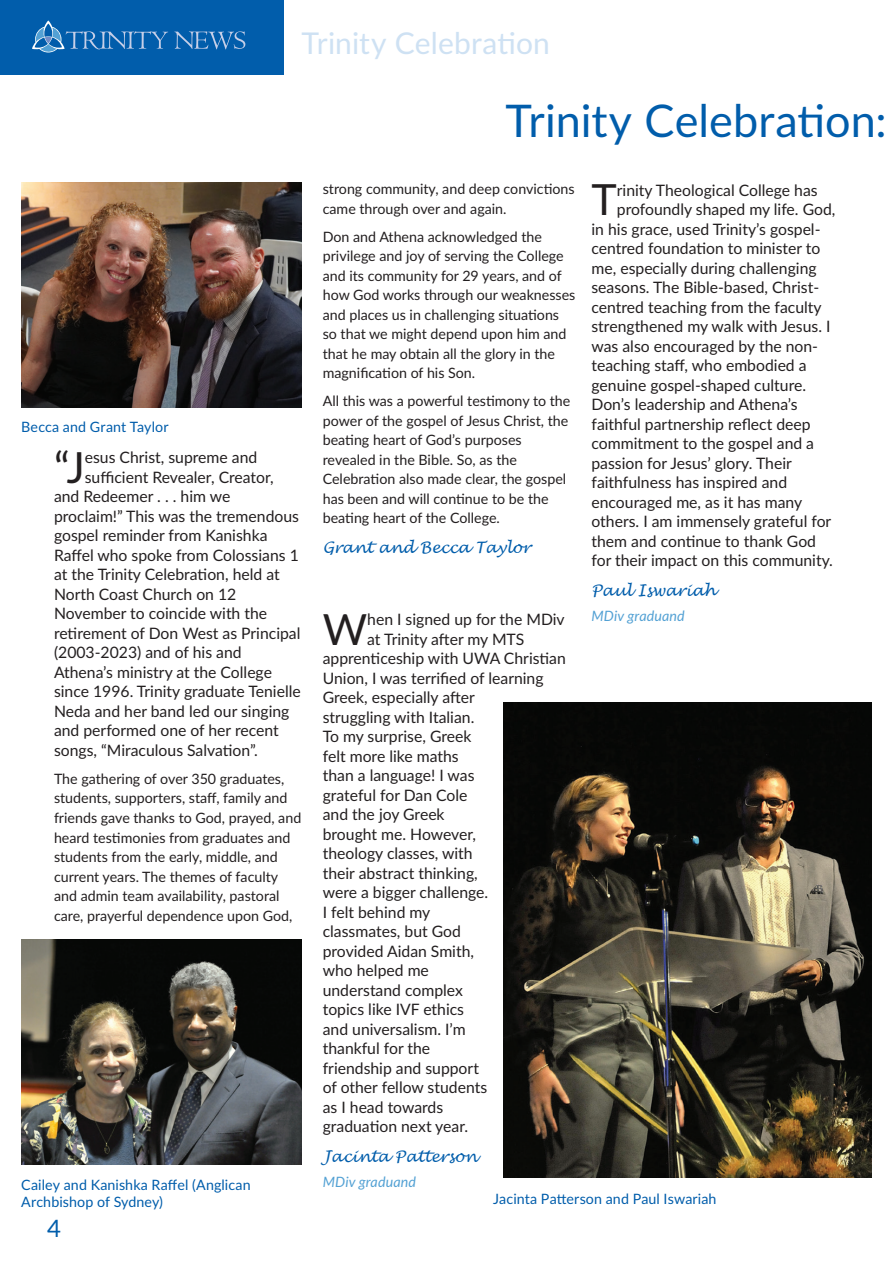
<style>
.page{position:relative;width:893px;height:1263px;background:#fff}
.page>*{position:absolute;margin:0;border:0;box-sizing:border-box;transform-origin:0 0}
.Main_Headings{font:45px "Lato";color:#015dab}
.First_Para{font:42.9px "Lato";color:#231f20}
.Section_Header{font:30px "Lato";letter-spacing:.005em;color:#cee1f3}
.t1{font:24px "Lato";color:#015dab}
.First_Para-2{font:15.75px "Lato";color:#231f20}
.Author_Signature{font:italic 15.75px "Lucida Handwriting";color:#015dab}
.Body_Text{font:14.25px/19.5px "Lato";color:#231f20}
.captions{font:14.25px/17.1px "Lato";letter-spacing:.01em;color:#015dab}
.Author_caption{font:italic 14.25px "Lato";letter-spacing:.01em;color:#53a1d4}
</style>
<div class="page">
<div style="left:0;top:0;width:284px;height:74px;background:#015dab"></div>
<svg style="left:32px;top:20px;width:213px;height:33px"></svg>
<img style="left:21px;top:940px;width:280px;height:224px">
<img style="left:503px;top:702px;width:369px;height:475px">
<img style="left:21px;top:183px;width:280px;height:225px">
<p class="Section_Header" style="left:301px;top:22px;width:250px">Trinity Celebration</p>
<p class="captions" style="left:21px;top:418px;width:149px">Becca and Grant Taylor</p>
<p class="First_Para" style="left:54px;top:437px;width:32px">“J</p>
<p class="First_Para-2" style="left:85px;top:446px;width:174px">esus Christ, supreme and</p>
<p class="First_Para-2" style="left:85px;top:466px;width:191px">sufficient Revealer, Creator,</p>
<p class="First_Para-2" style="left:54px;top:485px;width:178px">and Redeemer . . . him we</p>
<p class="First_Para-2" style="left:54px;top:505px;width:247px">proclaim!” This was the tremendous</p>
<p class="First_Para-2" style="left:54px;top:524px;width:215px">gospel reminder from Kanishka</p>
<p class="First_Para-2" style="left:54px;top:544px;width:246px">Raffel who spoke from Colossians 1</p>
<p class="First_Para-2" style="left:54px;top:563px;width:227px">at the Trinity Celebration, held at</p>
<p class="First_Para-2" style="left:54px;top:583px;width:184px">North Coast Church on 12</p>
<p class="First_Para-2" style="left:54px;top:602px;width:215px">November to coincide with the</p>
<p class="First_Para-2" style="left:54px;top:622px;width:248px">retirement of Don West as Principal</p>
<p class="First_Para-2" style="left:54px;top:641px;width:189px">(2003-2023) and of his and</p>
<p class="First_Para-2" style="left:54px;top:661px;width:220px">Athena’s ministry at the College</p>
<p class="First_Para-2" style="left:54px;top:680px;width:248px">since 1996. Trinity graduate Tenielle</p>
<p class="First_Para-2" style="left:54px;top:700px;width:237px">Neda and her band led our singing</p>
<p class="First_Para-2" style="left:54px;top:719px;width:226px">and performed one of her recent</p>
<p class="First_Para-2" style="left:54px;top:739px;width:205px">songs, “Miraculous Salvation”.</p>
<p class="Body_Text" style="left:54px;top:768px;width:249px">The gathering of over 350 graduates, students, supporters, staff, family and friends gave thanks to God, prayed, and heard testimonies from graduates and students from the early, middle, and current years. The themes of faculty and admin team availability, pastoral care, prayerful dependence upon God,</p>
<p class="captions" style="left:21px;top:1175px;width:231px">Cailey and Kanishka Raffel (Anglican<br>Archbishop of Sydney)</p>
<h3 class="t1" style="left:47px;top:1211px;width:15px">4</h3>
<p class="Main_Headings" style="left:505px;top:89px;width:383px">Trinity Celebration:</p>
<p class="Body_Text" style="left:323px;top:179px;width:253px">strong community, and deep convictions came through over and again.</p>
<p class="Body_Text" style="left:323px;top:226px;width:254px">Don and Athena acknowledged the privilege and joy of serving the College and its community for 29 years, and of how God works through our weaknesses and places us in challenging situations so that we might depend upon him and that he may obtain all the glory in the magnification of his Son.</p>
<p class="Body_Text" style="left:323px;top:391px;width:249px">All this was a powerful testimony to the power of the gospel of Jesus Christ, the beating heart of God’s purposes revealed in the Bible. So, as the Celebration also made clear, the gospel has been and will continue to be the beating heart of the College.</p>
<p class="Author_Signature" style="left:323px;top:538px;width:209px">Grant and Becca Taylor</p>
<p class="First_Para" style="left:323px;top:598px;width:46px">W</p>
<p class="First_Para-2" style="left:367px;top:608px;width:199px">hen I signed up for the MDiv</p>
<p class="First_Para-2" style="left:367px;top:627px;width:159px">at Trinity after my MTS</p>
<p class="First_Para-2" style="left:323px;top:647px;width:245px">apprenticeship with UWA Christian</p>
<p class="First_Para-2" style="left:323px;top:666px;width:222px">Union, I was terrified of learning</p>
<p class="First_Para-2" style="left:323px;top:686px;width:154px">Greek, especially after</p>
<p class="First_Para-2" style="left:323px;top:705px;width:153px">struggling with Italian.</p>
<p class="First_Para-2" style="left:323px;top:725px;width:150px">To my surprise, Greek</p>
<p class="First_Para-2" style="left:323px;top:744px;width:137px">felt more like maths</p>
<p class="First_Para-2" style="left:323px;top:764px;width:153px">than a language! I was</p>
<p class="First_Para-2" style="left:323px;top:783px;width:146px">grateful for Dan Cole</p>
<p class="First_Para-2" style="left:323px;top:803px;width:123px">and the joy Greek</p>
<p class="First_Para-2" style="left:323px;top:822px;width:155px">brought me. However,</p>
<p class="First_Para-2" style="left:323px;top:842px;width:151px">theology classes, with</p>
<p class="First_Para-2" style="left:323px;top:861px;width:157px">their abstract thinking,</p>
<p class="First_Para-2" style="left:323px;top:881px;width:167px">were a bigger challenge.</p>
<p class="First_Para-2" style="left:323px;top:900px;width:109px">I felt behind my</p>
<p class="First_Para-2" style="left:323px;top:920px;width:140px">classmates, but God</p>
<p class="First_Para-2" style="left:323px;top:939px;width:153px">provided Aidan Smith,</p>
<p class="First_Para-2" style="left:323px;top:959px;width:108px">who helped me</p>
<p class="First_Para-2" style="left:323px;top:978px;width:142px">understand complex</p>
<p class="First_Para-2" style="left:323px;top:998px;width:143px">topics like IVF ethics</p>
<p class="First_Para-2" style="left:323px;top:1017px;width:145px">and universalism. I’m</p>
<p class="First_Para-2" style="left:323px;top:1037px;width:109px">thankful for the</p>
<p class="First_Para-2" style="left:323px;top:1056px;width:158px">friendship and support</p>
<p class="First_Para-2" style="left:323px;top:1076px;width:166px">of other fellow students</p>
<p class="First_Para-2" style="left:323px;top:1095px;width:122px">as I head towards</p>
<p class="First_Para-2" style="left:323px;top:1115px;width:147px">graduation next year.</p>
<p class="Author_Signature" style="left:323px;top:1146px;width:156px">Jacinta Patterson</p>
<p class="Author_caption" style="left:323px;top:1172px;width:95px">MDiv graduand</p>
<p class="First_Para" style="left:591px;top:169px;width:27px">T</p>
<p class="First_Para-2" style="left:617px;top:179px;width:202px">rinity Theological College has</p>
<p class="First_Para-2" style="left:617px;top:198px;width:220px">profoundly shaped my life. God,</p>
<p class="First_Para-2" style="left:591px;top:218px;width:231px">in his grace, used Trinity’s gospel-</p>
<p class="First_Para-2" style="left:591px;top:237px;width:231px">centred foundation to minister to</p>
<p class="First_Para-2" style="left:591px;top:257px;width:227px">me, especially during challenging</p>
<p class="First_Para-2" style="left:591px;top:276px;width:229px">seasons. The Bible-based, Christ-</p>
<p class="First_Para-2" style="left:591px;top:296px;width:232px">centred teaching from the faculty</p>
<p class="First_Para-2" style="left:591px;top:315px;width:241px">strengthened my walk with Jesus. I</p>
<p class="First_Para-2" style="left:591px;top:335px;width:228px">was also encouraged by the non-</p>
<p class="First_Para-2" style="left:591px;top:354px;width:217px">teaching staff, who embodied a</p>
<p class="First_Para-2" style="left:591px;top:374px;width:216px">genuine gospel-shaped culture.</p>
<p class="First_Para-2" style="left:591px;top:393px;width:208px">Don’s leadership and Athena’s</p>
<p class="First_Para-2" style="left:591px;top:413px;width:221px">faithful partnership reflect deep</p>
<p class="First_Para-2" style="left:591px;top:432px;width:224px">commitment to the gospel and a</p>
<p class="First_Para-2" style="left:591px;top:452px;width:202px">passion for Jesus’ glory. Their</p>
<p class="First_Para-2" style="left:591px;top:471px;width:197px">faithfulness has inspired and</p>
<p class="First_Para-2" style="left:591px;top:491px;width:212px">encouraged me, as it has many</p>
<p class="First_Para-2" style="left:591px;top:510px;width:241px">others. I am immensely grateful for</p>
<p class="First_Para-2" style="left:591px;top:530px;width:226px">them and continue to thank God</p>
<p class="First_Para-2" style="left:591px;top:549px;width:243px">for their impact on this community.</p>
<p class="Author_Signature" style="left:591px;top:580px;width:126px">Paul Iswariah</p>
<p class="Author_caption" style="left:591px;top:606px;width:95px">MDiv graduand</p>
<p class="captions" style="left:493px;top:1189px;width:225px">Jacinta Patterson and Paul Iswariah</p>
</div>
